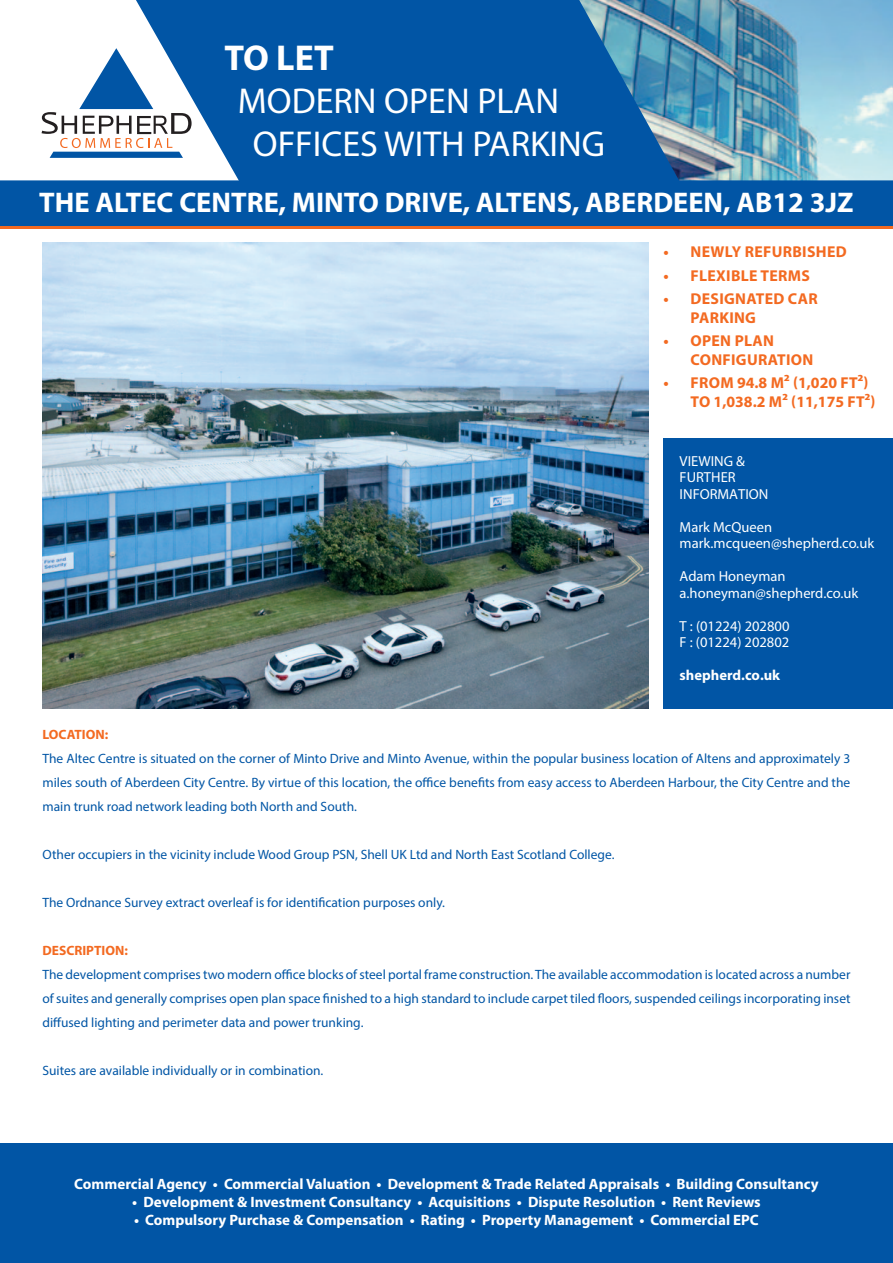
<style>
.page{position:relative;width:893px;height:1263px;background:#fff}
.page>*{position:absolute;margin:0;border:0;box-sizing:border-box;transform-origin:0 0}
.t1{font:36px/43.2px "Myriad Pro";color:#fff}
.t2{font:700 36px "Myriad Pro";color:#fff}
.t3{font:700 28.5px "Myriad Pro";color:#fff}
.t4{font:700 15.75px/18.9px "Myriad Pro";letter-spacing:.02em;color:#f36a21}
.t5{font:700 15px "Myriad Pro";color:#fff}
.t6{font:14.55px/16.5px "Myriad Pro";color:#fff}
.t7{font:700 14.55px "Myriad Pro";color:#fff}
.t8{font:13.5px/24px "Myriad Pro";color:#0155a5;text-align:justify}
.t9{font:700 13.5px "Myriad Pro";color:#f36a21}
</style>
<div class="page">
<img style="left:680px;top:0;width:213px;height:180px">
<svg style="left:42px;top:48px;width:94px;height:110px"></svg>
<div style="left:0;top:180px;width:893px;height:46px;background:#0155a5"></div>
<svg style="left:136px;top:0;width:544px;height:181px;background:#206aae"></svg>
<hr style="left:0;top:226px;width:893px;height:3px;background:#f36a21">
<img style="left:43px;top:242px;width:605px;height:466px">
<div style="left:663px;top:438px;width:230px;height:270px;background:#0155a5"></div>
<div style="left:0;top:1143px;width:893px;height:120px;background:#0155a5"></div>
<h1 class="t2" style="left:224px;top:34px;width:111px">TO LET</h1>
<h1 class="t1" style="left:253px;top:79px;width:354px;text-indent:-15px">MODERN OPEN PLAN<br>OFFICES WITH PARKING</h1>
<h2 class="t3" style="left:39px;top:183px;width:816px">THE ALTEC CENTRE, MINTO DRIVE, ALTENS, ABERDEEN, AB12 3JZ</h2>
<p class="t4" style="left:663px;top:242px;width:185px">• NEWLY REFURBISHED</p>
<p class="t4" style="left:663px;top:265px;width:148px">• FLEXIBLE TERMS</p>
<p class="t4" style="left:690px;top:288px;width:129px;text-indent:-27px">• DESIGNATED CAR<br>PARKING</p>
<p class="t4" style="left:690px;top:330px;width:124px;text-indent:-27px">• OPEN PLAN<br>CONFIGURATION</p>
<p class="t4" style="left:690px;top:373px;width:187px;text-indent:-27px">• FROM 94.8 M2 (1,020 FT2)<br>TO 1,038.2 M2 (11,175 FT2)</p>
<p class="t6" style="left:680px;top:453px;width:90px">VIEWING &amp;<br>FURTHER<br>INFORMATION</p>
<p class="t6" style="left:680px;top:519px;width:196px">Mark McQueen mark.mcqueen@shepherd.co.uk</p>
<p class="t6" style="left:680px;top:568px;width:180px">Adam Honeyman a.honeyman@shepherd.co.uk</p>
<p class="t6" style="left:680px;top:618px;width:111px">T : (01224) 202800<br>F : (01224) 202802</p>
<p class="t7" style="left:680px;top:666px;width:102px">shepherd.co.uk</p>
<p class="t9" style="left:43px;top:726px;width:67px">LOCATION:</p>
<p class="t8" style="left:43px;top:746px;width:809px">The Altec Centre is situated on the corner of Minto Drive and Minto Avenue, within the popular business location of Altens and approximately 3 miles south of Aberdeen City Centre. By virtue of this location, the office benefits from easy access to Aberdeen Harbour, the City Centre and the main trunk road network leading both North and South.</p>
<p class="t8" style="left:43px;top:842px;width:573px">Other occupiers in the vicinity include Wood Group PSN, Shell UK Ltd and North East Scotland College.</p>
<p class="t8" style="left:43px;top:890px;width:404px">The Ordnance Survey extract overleaf is for identification purposes only.</p>
<p class="t9" style="left:43px;top:942px;width:87px">DESCRIPTION:</p>
<p class="t8" style="left:43px;top:962px;width:809px">The development comprises two modern office blocks of steel portal frame construction. The available accommodation is located across a number of suites and generally comprises open plan space finished to a high standard to include carpet tiled floors, suspended ceilings incorporating inset diffused lighting and perimeter data and power trunking.</p>
<p class="t8" style="left:43px;top:1058px;width:282px">Suites are available individually or in combination.</p>
<p class="t5" style="left:74px;top:1174px;width:746px">Commercial Agency • Commercial Valuation • Development &amp; Trade Related Appraisals • Building Consultancy</p>
<p class="t5" style="left:132px;top:1192px;width:630px">• Development &amp; Investment Consultancy • Acquisitions • Dispute Resolution • Rent Reviews</p>
<p class="t5" style="left:134px;top:1210px;width:626px">• Compulsory Purchase &amp; Compensation • Rating • Property Management • Commercial EPC</p>
</div>
